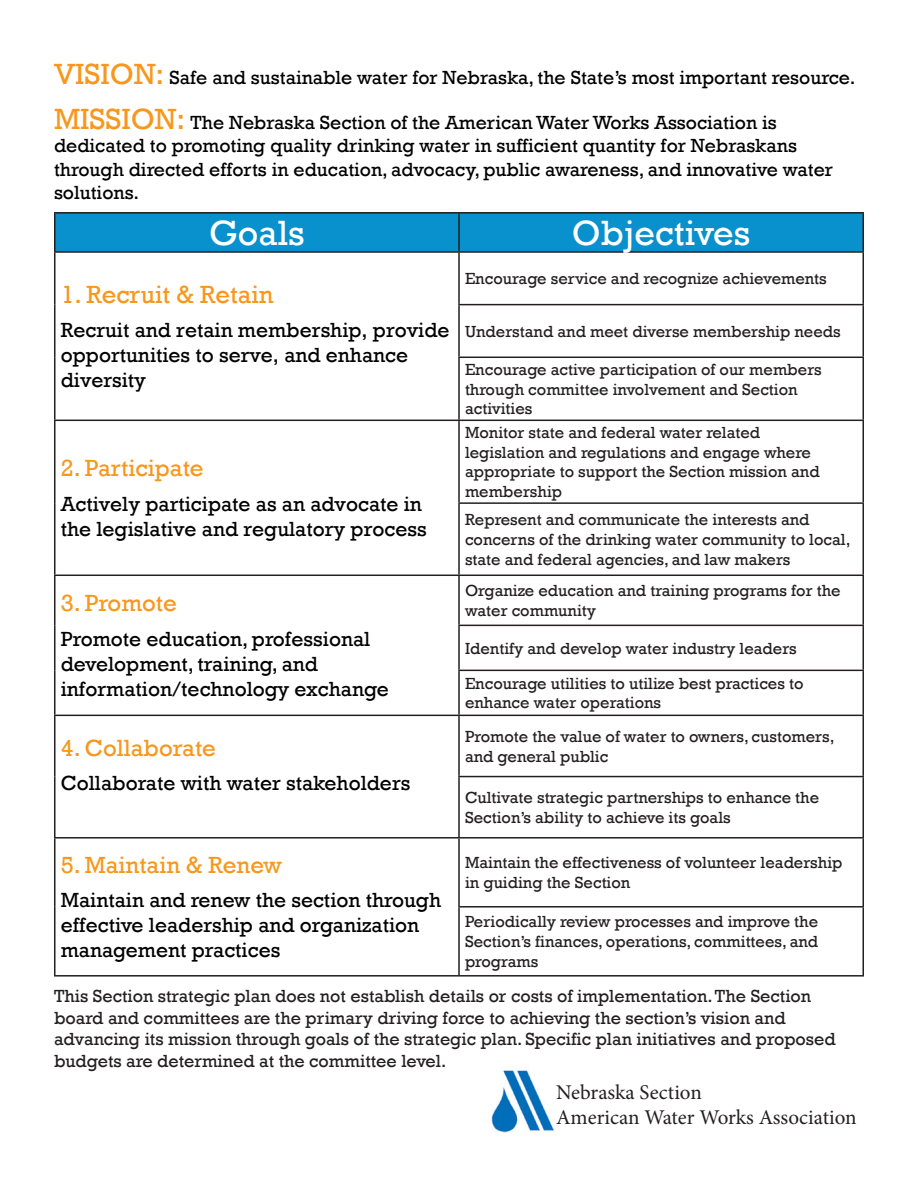
<style>
.page{position:relative;width:918px;height:1188px;background:#fff}
.page>*{position:absolute;margin:0;border:0;box-sizing:border-box;transform-origin:0 0}
.t1{font:36px "Rockwell";color:#fff}
.t2{font:25.5px "Rockwell";color:#f7971d}
.t3{font:24px "Rockwell";color:#f7971d}
.t4{font:21px/25.2px "Rockwell";color:#000}
.t5{font:21px "Minion Pro";color:#231f20}
.t6{font:19.5px/23.4px "Rockwell";color:#000}
.t7{font:18px/21.6px "Rockwell";color:#231f20}
.t8{font:16.5px/19.8px "Rockwell";color:#231f20}
.s1{font-size:30px;color:#f7971d}
</style>
<div class="page">
<div style="left:55px;top:213px;width:404px;height:39px;background:#0991cd"></div>
<div style="left:459px;top:213px;width:404px;height:39px;background:#0991cd"></div>
<hr style="left:54px;top:212px;width:405px;height:2px;background:#231f20">
<hr style="left:54px;top:214px;width:2px;height:37px;background:#231f20">
<hr style="left:54px;top:251px;width:405px;height:2px;background:#231f20">
<hr style="left:54px;top:253px;width:2px;height:52px;background:#231f20">
<hr style="left:458px;top:253px;width:2px;height:51px;background:#231f20">
<hr style="left:862px;top:253px;width:2px;height:51px;background:#231f20">
<hr style="left:54px;top:305px;width:2px;height:52px;background:#231f20">
<hr style="left:458px;top:304px;width:406px;height:1px;background:#231f20">
<hr style="left:458px;top:305px;width:2px;height:52px;background:#231f20">
<hr style="left:862px;top:305px;width:2px;height:52px;background:#231f20">
<hr style="left:54px;top:357px;width:2px;height:63px;background:#231f20">
<hr style="left:458px;top:357px;width:406px;height:1px;background:#231f20">
<hr style="left:458px;top:358px;width:2px;height:62px;background:#231f20">
<hr style="left:862px;top:358px;width:2px;height:62px;background:#231f20">
<hr style="left:54px;top:420px;width:405px;height:1px;background:#231f20">
<hr style="left:54px;top:421px;width:2px;height:82px;background:#231f20">
<hr style="left:459px;top:420px;width:405px;height:1px;background:#231f20">
<hr style="left:458px;top:421px;width:2px;height:81px;background:#231f20">
<hr style="left:862px;top:421px;width:2px;height:81px;background:#231f20">
<hr style="left:54px;top:503px;width:2px;height:72px;background:#231f20">
<hr style="left:458px;top:502px;width:406px;height:2px;background:#231f20">
<hr style="left:458px;top:504px;width:2px;height:71px;background:#231f20">
<hr style="left:862px;top:504px;width:2px;height:71px;background:#231f20">
<hr style="left:54px;top:575px;width:405px;height:1px;background:#231f20">
<hr style="left:54px;top:576px;width:2px;height:49px;background:#231f20">
<hr style="left:459px;top:575px;width:405px;height:1px;background:#231f20">
<hr style="left:458px;top:576px;width:2px;height:49px;background:#231f20">
<hr style="left:862px;top:576px;width:2px;height:49px;background:#231f20">
<hr style="left:54px;top:625px;width:2px;height:45px;background:#231f20">
<hr style="left:458px;top:625px;width:406px;height:1px;background:#231f20">
<hr style="left:458px;top:626px;width:2px;height:44px;background:#231f20">
<hr style="left:862px;top:626px;width:2px;height:44px;background:#231f20">
<hr style="left:54px;top:670px;width:2px;height:45px;background:#231f20">
<hr style="left:458px;top:670px;width:406px;height:1px;background:#231f20">
<hr style="left:458px;top:671px;width:2px;height:44px;background:#231f20">
<hr style="left:862px;top:671px;width:2px;height:44px;background:#231f20">
<hr style="left:54px;top:715px;width:405px;height:1px;background:#231f20">
<hr style="left:54px;top:716px;width:2px;height:61px;background:#231f20">
<hr style="left:459px;top:715px;width:405px;height:1px;background:#231f20">
<hr style="left:458px;top:716px;width:2px;height:60px;background:#231f20">
<hr style="left:862px;top:716px;width:2px;height:60px;background:#231f20">
<hr style="left:54px;top:777px;width:2px;height:60px;background:#231f20">
<hr style="left:458px;top:776px;width:406px;height:1px;background:#231f20">
<hr style="left:458px;top:777px;width:2px;height:60px;background:#231f20">
<hr style="left:862px;top:777px;width:2px;height:60px;background:#231f20">
<hr style="left:54px;top:837px;width:405px;height:2px;background:#231f20">
<hr style="left:54px;top:839px;width:2px;height:68px;background:#231f20">
<hr style="left:459px;top:837px;width:405px;height:2px;background:#231f20">
<hr style="left:458px;top:839px;width:2px;height:67px;background:#231f20">
<hr style="left:862px;top:839px;width:2px;height:67px;background:#231f20">
<hr style="left:54px;top:907px;width:2px;height:68px;background:#231f20">
<hr style="left:458px;top:906px;width:406px;height:2px;background:#231f20">
<hr style="left:458px;top:908px;width:2px;height:67px;background:#231f20">
<hr style="left:862px;top:908px;width:2px;height:67px;background:#231f20">
<hr style="left:54px;top:975px;width:405px;height:2px;background:#231f20">
<hr style="left:459px;top:975px;width:405px;height:2px;background:#231f20">
<hr style="left:459px;top:212px;width:405px;height:2px;background:#231f20">
<hr style="left:458px;top:214px;width:2px;height:37px;background:#231f20">
<hr style="left:862px;top:214px;width:2px;height:37px;background:#231f20">
<hr style="left:459px;top:251px;width:405px;height:2px;background:#231f20">
<img style="left:491px;top:1069px;width:63px;height:64px">
<p class="t6" style="left:54px;top:66px;width:803px"><span class="s1">VISION:</span> Safe and sustainable water for Nebraska, the State’s most important resource.</p>
<p class="t6" style="left:54px;top:111px;width:724px"><span class="s1">MISSION:</span> The Nebraska Section of the American Water Works Association is</p>
<p class="t6" style="left:54px;top:134px;width:781px">dedicated to promoting quality drinking water in sufficient quantity for Nebraskans through directed efforts in education, advocacy, public awareness, and innovative water solutions.</p>
<p class="t1" style="left:209px;top:212px;width:97px">Goals</p>
<p class="t1" style="left:572px;top:212px;width:180px">Objectives</p>
<p class="t2" style="left:61px;top:279px;width:214px">1. Recruit &amp; Retain</p>
<p class="t4" style="left:61px;top:318px;width:390px">Recruit and retain membership, provide</p>
<p class="t4" style="left:61px;top:343px;width:349px">opportunities to serve, and enhance diversity</p>
<p class="t8" style="left:465px;top:269px;width:363px">Encourage service and recognize achievements</p>
<p class="t8" style="left:465px;top:321px;width:377px">Understand and meet diverse membership needs</p>
<p class="t8" style="left:465px;top:360px;width:358px">Encourage active participation of our members through committee involvement and Section</p>
<p class="t8" style="left:465px;top:399px;width:69px">activities</p>
<p class="t3" style="left:61px;top:454px;width:144px">2. Participate</p>
<p class="t4" style="left:61px;top:491px;width:368px">Actively participate as an advocate in the legislative and regulatory process</p>
<p class="t3" style="left:61px;top:589px;width:118px">3. Promote</p>
<p class="t4" style="left:61px;top:626px;width:311px">Promote education, professional</p>
<p class="t4" style="left:61px;top:651px;width:259px">development, training, and</p>
<p class="t4" style="left:61px;top:677px;width:330px">information/technology exchange</p>
<p class="t3" style="left:61px;top:734px;width:157px">4. Collaborate</p>
<p class="t4" style="left:61px;top:771px;width:351px">Collaborate with water stakeholders</p>
<p class="t8" style="left:465px;top:423px;width:297px">Monitor state and federal water related</p>
<p class="t8" style="left:465px;top:442px;width:347px">legislation and regulations and engage where</p>
<p class="t8" style="left:465px;top:462px;width:356px">appropriate to support the Section mission and membership</p>
<p class="t8" style="left:465px;top:510px;width:387px">Represent and communicate the interests and concerns of the drinking water community to local, state and federal agencies, and law makers</p>
<p class="t8" style="left:465px;top:581px;width:377px">Organize education and training programs for the water community</p>
<p class="t8" style="left:465px;top:638px;width:333px">Identify and develop water industry leaders</p>
<p class="t8" style="left:465px;top:673px;width:340px">Encourage utilities to utilize best practices to enhance water operations</p>
<p class="t8" style="left:465px;top:727px;width:371px">Promote the value of water to owners, customers, and general public</p>
<p class="t8" style="left:465px;top:788px;width:356px">Cultivate strategic partnerships to enhance the</p>
<p class="t8" style="left:465px;top:808px;width:267px">Section’s ability to achieve its goals</p>
<p class="t3" style="left:61px;top:851px;width:223px">5. Maintain &amp; Renew</p>
<p class="t4" style="left:61px;top:888px;width:382px">Maintain and renew the section through effective leadership and organization management practices</p>
<p class="t8" style="left:465px;top:853px;width:379px">Maintain the effectiveness of volunteer leadership in guiding the Section</p>
<p class="t8" style="left:465px;top:912px;width:355px;text-align:justify">Periodically review processes and improve the Section’s finances, operations, committees, and programs</p>
<p class="t7" style="left:54px;top:986px;width:783px">This Section strategic plan does not establish details or costs of implementation. The Section board and committees are the primary driving force to achieving the section’s vision and advancing its mission through goals of the strategic plan. Specific plan initiatives and proposed budgets are determined at the committee level.</p>
<p class="t5" style="left:556px;top:1078px;width:147px">Nebraska Section</p>
<p class="t5" style="left:556px;top:1103px;width:302px">American Water Works Association</p>
</div>
